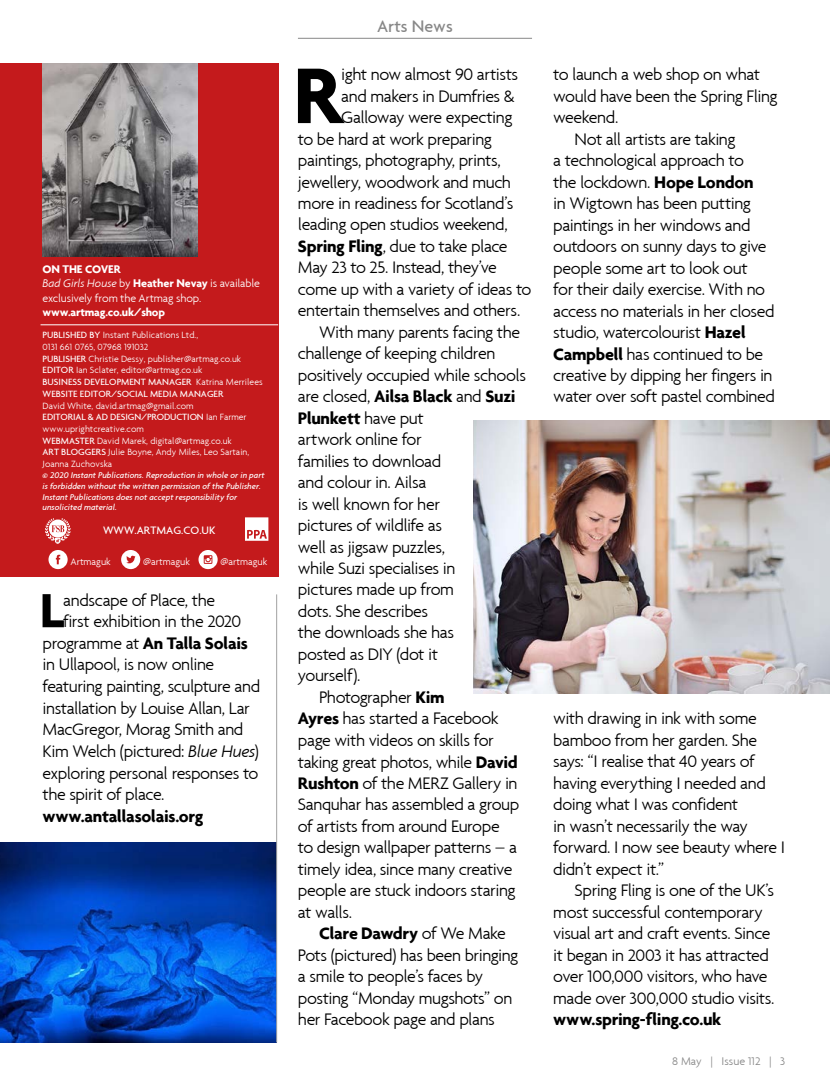
<style>
.page{position:relative;width:830px;height:1085px;background:#fff}
.page>*{position:absolute;margin:0;border:0;box-sizing:border-box;transform-origin:0 0}
.t1{font:700 85.2px "Agenda";color:#000}
.t2{font:700 51.9px "Agenda";color:#000}
.t3{font:300 18px/21.5px "Agenda";letter-spacing:-.03em;color:#000}
.t4{font:700 18px "Agenda";letter-spacing:-.02em;color:#000}
.t5{font:500 18px "Agenda";color:#878787}
.t6{font:300 12px/14.4px "Agenda";letter-spacing:-.015em;color:#fff}
.t7{font:700 12px "Agenda";letter-spacing:-.02em;color:#fff}
.t8{font:300 12px "Agenda";color:#878787}
.t9{font:500 11.7px "Agenda";color:#fff}
.t10{font:300 10.5px "Agenda";color:#fff}
.t11{font:300 9.75px/11.7px "Agenda";color:#fff}
.t12{font:italic 500 9px/10.8px "Agenda";color:#fff}
.s1{font-weight:700}
.s2{font-style:italic}
.s3{font-weight:500}
.s4{font-weight:300}
</style>
<div class="page">
<img style="left:0;top:842px;width:276px;height:200px">
<hr style="left:298px;top:38px;width:233px;height:1px;background:#878787">
<div style="left:0;top:64px;width:278px;height:513px;background:#c41a1c"></div>
<hr style="left:40px;top:324px;width:238px;height:1px;background:#fff">
<svg style="left:245px;top:517px;width:23px;height:23px"></svg>
<svg style="left:45px;top:518px;width:26px;height:25px"></svg>
<svg style="left:48px;top:550px;width:20px;height:19px"></svg>
<svg style="left:121px;top:550px;width:19px;height:19px"></svg>
<svg style="left:198px;top:550px;width:19px;height:19px"></svg>
<img style="left:43px;top:64px;width:154px;height:192px">
<img style="left:473px;top:420px;width:356px;height:273px">
<hr style="left:276px;top:594px;width:1px;height:448px;background:#a1a1a1">
<p class="t6" style="left:43px;top:261px;width:219px"><span class="s1">ON THE COVER<br></span><span class="s2">Bad Girls House</span> by <span class="s1">Heather Nevay</span> is available exclusively from the Artmag shop.</p>
<p class="t7" style="left:43px;top:305px;width:124px">www.artmag.co.uk/shop</p>
<p class="t11" style="left:43px;top:329px;width:221px"><span class="s3">PUBLISHED BY</span> Instant Publications Ltd.,<br>0131 661 0765, 07968 191032<br><span class="s3">PUBLISHER</span> Christie Dessy, publisher@artmag.co.uk <span class="s3">EDITOR</span> Ian Sclater, editor@artmag.co.uk<br><span class="s3">BUSINESS DEVELOPMENT MANAGER</span> Katrina Merrilees <span class="s3">WEBSITE EDITOR/SOCIAL MEDIA MANAGER</span></p>
<p class="t11" style="left:43px;top:399px;width:208px">David White, david.artmag@gmail.com<br><span class="s3">EDITORIAL &amp; AD DESIGN/PRODUCTION</span> Ian Farmer www.uprightcreative.com<br><span class="s3">WEBMASTER</span> David Marek, digital@artmag.co.uk <span class="s3">ART BLOGGERS</span> Julie Boyne, Andy Miles, Leo Sartain, Joanna Zuchovska</p>
<p class="t12" style="left:43px;top:469px;width:223px">© 2020 Instant Publications. Reproduction in whole or in part is forbidden without the written permission of the Publisher.<br>Instant Publications does not accept responsibility for unsolicited material.</p>
<p class="t9" style="left:103px;top:523px;width:114px">WWW.ARTMAG.CO.UK</p>
<p class="t10" style="left:70px;top:555px;width:42px">Artmaguk</p>
<p class="t10" style="left:143px;top:555px;width:48px">@artmaguk</p>
<p class="t10" style="left:220px;top:555px;width:48px">@artmaguk</p>
<h2 class="t2" style="left:40px;top:578px;width:26px">L</h2>
<p class="t3" style="left:63px;top:588px;width:153px">andscape of Place, the</p>
<p class="t3" style="left:63px;top:610px;width:179px">first exhibition in the 2020</p>
<p class="t4" style="left:43px;top:632px;width:207px"><span class="s4">programme at</span> An Talla Solais</p>
<p class="t3" style="left:43px;top:653px;width:173px">in Ullapool, is now online</p>
<p class="t3" style="left:43px;top:675px;width:219px">featuring painting, sculpture and</p>
<p class="t3" style="left:43px;top:696px;width:209px">installation by Louise Allan, Lar</p>
<p class="t3" style="left:43px;top:718px;width:202px">MacGregor, Morag Smith and</p>
<p class="t3" style="left:43px;top:740px;width:218px">Kim Welch (pictured: <span class="s2">Blue Hues</span>)</p>
<p class="t3" style="left:43px;top:761px;width:217px">exploring personal responses to</p>
<p class="t3" style="left:43px;top:783px;width:123px">the spirit of place.</p>
<p class="t4" style="left:43px;top:804px;width:162px">www.antallasolais.org</p>
<p class="t5" style="left:377px;top:15px;width:77px">Arts News</p>
<p class="t3" style="left:341px;top:63px;width:178px">ight now almost 90 artists</p>
<p class="t3" style="left:341px;top:85px;width:175px">and makers in Dumfries &amp;</p>
<p class="t3" style="left:341px;top:106px;width:173px">Galloway were expecting</p>
<p class="t3" style="left:298px;top:128px;width:195px">to be hard at work preparing</p>
<p class="t3" style="left:298px;top:149px;width:204px">paintings, photography, prints,</p>
<p class="t3" style="left:298px;top:171px;width:214px">jewellery, woodwork and much</p>
<p class="t3" style="left:298px;top:192px;width:217px">more in readiness for Scotland’s</p>
<p class="t3" style="left:298px;top:214px;width:211px">leading open studios weekend,</p>
<p class="t3" style="left:298px;top:235px;width:211px"><span class="s1">Spring Fling</span>, due to take place</p>
<p class="t3" style="left:298px;top:256px;width:200px">May 23 to 25. Instead, they’ve</p>
<p class="t3" style="left:298px;top:278px;width:235px">come up with a variety of ideas to</p>
<p class="t3" style="left:298px;top:299px;width:224px">entertain themselves and others.</p>
<p class="t3" style="left:319px;top:321px;width:202px">With many parents facing the</p>
<p class="t3" style="left:298px;top:342px;width:199px">challenge of keeping children</p>
<p class="t3" style="left:298px;top:364px;width:229px">positively occupied while schools</p>
<p class="t4" style="left:298px;top:385px;width:219px"><span class="s4">are closed,</span> Ailsa Black <span class="s4">and</span> Suzi</p>
<p class="t4" style="left:298px;top:407px;width:127px">Plunkett <span class="s4">have put</span></p>
<p class="t3" style="left:298px;top:428px;width:125px">artwork online for</p>
<p class="t3" style="left:298px;top:450px;width:145px">families to download</p>
<p class="t3" style="left:298px;top:471px;width:130px">and colour in. Ailsa</p>
<p class="t3" style="left:298px;top:492px;width:143px">is well known for her</p>
<p class="t3" style="left:298px;top:514px;width:146px">pictures of wildlife as</p>
<p class="t3" style="left:298px;top:535px;width:149px">well as jigsaw puzzles,</p>
<p class="t3" style="left:298px;top:557px;width:159px">while Suzi specialises in</p>
<p class="t3" style="left:298px;top:578px;width:157px">pictures made up from</p>
<p class="t3" style="left:298px;top:600px;width:132px">dots. She describes</p>
<p class="t3" style="left:298px;top:621px;width:158px">the downloads she has</p>
<p class="t3" style="left:298px;top:643px;width:141px">posted as DIY (dot it</p>
<p class="t3" style="left:298px;top:664px;width:64px">yourself).</p>
<p class="t3" style="left:319px;top:686px;width:127px">Photographer <span class="s1">Kim</span></p>
<p class="t3" style="left:298px;top:707px;width:202px"><span class="s1">Ayres</span> has started a Facebook</p>
<p class="t3" style="left:298px;top:729px;width:197px">page with videos on skills for</p>
<p class="t3" style="left:298px;top:750px;width:221px">taking great photos, while <span class="s1">David</span></p>
<p class="t3" style="left:298px;top:772px;width:221px"><span class="s1">Rushton</span> of the MERZ Gallery in</p>
<p class="t3" style="left:298px;top:793px;width:223px">Sanquhar has assembled a group</p>
<p class="t3" style="left:298px;top:815px;width:203px">of artists from around Europe</p>
<p class="t3" style="left:298px;top:836px;width:220px">to design wallpaper patterns – a</p>
<p class="t3" style="left:298px;top:857px;width:216px">timely idea, since many creative</p>
<p class="t3" style="left:298px;top:879px;width:219px">people are stuck indoors staring</p>
<p class="t3" style="left:298px;top:900px;width:56px">at walls.</p>
<p class="t4" style="left:319px;top:922px;width:188px">Clare Dawdry <span class="s4">of We Make</span></p>
<p class="t3" style="left:298px;top:943px;width:222px">Pots (pictured) has been bringing</p>
<p class="t3" style="left:298px;top:965px;width:187px">a smile to people’s faces by</p>
<p class="t3" style="left:298px;top:986px;width:216px">posting “Monday mugshots” on</p>
<p class="t3" style="left:298px;top:1008px;width:198px">her Facebook page and plans</p>
<h1 class="t1" style="left:293px;top:44px;width:51px">R</h1>
<p class="t3" style="left:553px;top:64px;width:208px">to launch a web shop on what</p>
<p class="t3" style="left:553px;top:85px;width:226px">would have been the Spring Fling</p>
<p class="t3" style="left:553px;top:106px;width:67px">weekend.</p>
<p class="t3" style="left:574px;top:128px;width:162px">Not all artists are taking</p>
<p class="t3" style="left:553px;top:149px;width:192px">a technological approach to</p>
<p class="t3" style="left:553px;top:171px;width:202px">the lockdown. <span class="s1">Hope London</span></p>
<p class="t3" style="left:553px;top:192px;width:199px">in Wigtown has been putting</p>
<p class="t3" style="left:553px;top:214px;width:199px">paintings in her windows and</p>
<p class="t3" style="left:553px;top:235px;width:215px">outdoors on sunny days to give</p>
<p class="t3" style="left:553px;top:257px;width:196px">people some art to look out</p>
<p class="t3" style="left:553px;top:278px;width:213px">for their daily exercise. With no</p>
<p class="t3" style="left:553px;top:300px;width:223px">access no materials in her closed</p>
<p class="t3" style="left:553px;top:321px;width:194px">studio, watercolourist <span class="s1">Hazel</span></p>
<p class="t3" style="left:553px;top:342px;width:211px"><span class="s1">Campbell</span> has continued to be</p>
<p class="t3" style="left:553px;top:364px;width:221px">creative by dipping her fingers in</p>
<p class="t3" style="left:553px;top:385px;width:223px">water over soft pastel combined</p>
<p class="t3" style="left:553px;top:707px;width:233px">with drawing in ink with some bamboo from her garden. She says: “I realise that 40 years of having everything I needed and doing what I was confident<br>in wasn’t necessarily the way forward. I now see beauty where I didn’t expect it.”</p>
<p class="t3" style="left:553px;top:879px;width:223px;text-indent:21px">Spring Fling is one of the UK’s most successful contemporary visual art and craft events. Since it began in 2003 it has attracted over 100,000 visitors, who have made over 300,000 studio visits.</p>
<p class="t4" style="left:553px;top:1008px;width:169px">www.spring-fling.co.uk</p>
<p class="t8" style="left:672px;top:1053px;width:114px">8 May | Issue 112 | 3</p>
</div>
